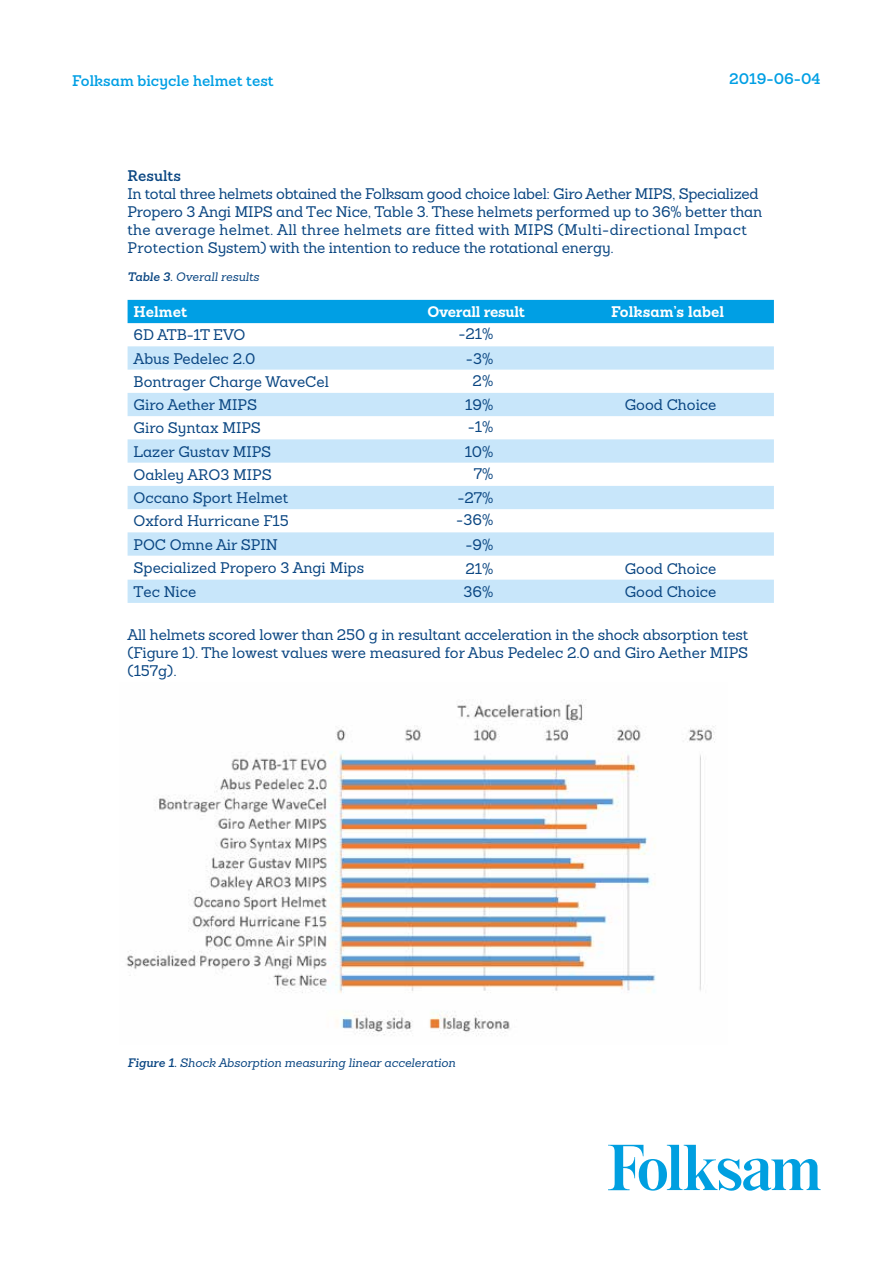
<style>
.page{position:relative;width:893px;height:1263px;background:#fff}
.page>*{position:absolute;margin:0;border:0;box-sizing:border-box;transform-origin:0 0}
.t1{font:500 15px/18px "Sanchez Folksam";color:#0a4682}
.t2{font:600 15px "Sanchez Folksam";color:#009fe4}
.t3{font:700 15px "Sanchez Folksam";color:#fff}
.t4{font:700 15px "Sanchez Folksam";letter-spacing:-.02em;color:#fff}
.t5{font:600 15px "Sanchez Folksam";color:#0a4682}
.t6{font:italic 500 12px "Sanchez Folksam";color:#0a4682}
.s1{font-weight:600}
</style>
<div class="page">
<svg style="left:608px;top:1145px;width:213px;height:46px"></svg>
<div style="left:128px;top:300px;width:646px;height:23px;background:#009fe4"></div>
<svg style="left:128px;top:346px;width:646px;height:257px;fill:#c8e6fa"></svg>
<img style="left:126px;top:699px;width:590px;height:337px">
<p class="t2" style="left:72px;top:70px;width:203px">Folksam bicycle helmet test</p>
<p class="t2" style="left:729px;top:68px;width:93px">2019-06-04</p>
<p class="t5" style="left:128px;top:166px;width:55px">Results</p>
<p class="t1" style="left:128px;top:185px;width:636px">In total three helmets obtained the Folksam good choice label: Giro Aether MIPS, Specialized Propero 3 Angi MIPS and Tec Nice, Table 3. These helmets performed up to 36% better than the average helmet. All three helmets are fitted with MIPS (Multi-directional Impact Protection System) with the intention to reduce the rotational energy.</p>
<p class="t6" style="left:128px;top:269px;width:133px"><span class="s1">Table 3.</span> Overall results</p>
<p class="t3" style="left:134px;top:301px;width:55px">Helmet</p>
<p class="t4" style="left:428px;top:301px;width:99px">Overall result</p>
<p class="t3" style="left:611px;top:301px;width:115px">Folksam’s label</p>
<p class="t1" style="left:134px;top:326px;width:113px">6D ATB-1T EVO</p>
<p class="t1" style="left:458px;top:325px;width:36px">-21%</p>
<p class="t1" style="left:134px;top:349px;width:123px">Abus Pedelec 2.0</p>
<p class="t1" style="left:466px;top:349px;width:29px">-3%</p>
<p class="t1" style="left:134px;top:372px;width:197px">Bontrager Charge WaveCel</p>
<p class="t1" style="left:473px;top:371px;width:22px">2%</p>
<p class="t1" style="left:134px;top:396px;width:125px">Giro Aether MIPS</p>
<p class="t1" style="left:465px;top:396px;width:29px">19%</p>
<p class="t1" style="left:625px;top:396px;width:93px">Good Choice</p>
<p class="t1" style="left:134px;top:419px;width:129px">Giro Syntax MIPS</p>
<p class="t1" style="left:468px;top:418px;width:27px">-1%</p>
<p class="t1" style="left:134px;top:442px;width:139px">Lazer Gustav MIPS</p>
<p class="t1" style="left:465px;top:442px;width:30px">10%</p>
<p class="t1" style="left:134px;top:465px;width:140px">Oakley ARO3 MIPS</p>
<p class="t1" style="left:474px;top:464px;width:21px">7%</p>
<p class="t1" style="left:134px;top:489px;width:156px">Occano Sport Helmet</p>
<p class="t1" style="left:457px;top:489px;width:37px">-27%</p>
<p class="t1" style="left:134px;top:512px;width:157px">Oxford Hurricane F15</p>
<p class="t1" style="left:456px;top:511px;width:39px">-36%</p>
<p class="t1" style="left:134px;top:535px;width:146px">POC Omne Air SPIN</p>
<p class="t1" style="left:465px;top:535px;width:29px">-9%</p>
<p class="t1" style="left:134px;top:558px;width:232px">Specialized Propero 3 Angi Mips</p>
<p class="t1" style="left:465px;top:559px;width:29px">21%</p>
<p class="t1" style="left:625px;top:559px;width:93px">Good Choice</p>
<p class="t1" style="left:134px;top:582px;width:64px">Tec Nice</p>
<p class="t1" style="left:463px;top:582px;width:31px">36%</p>
<p class="t1" style="left:625px;top:582px;width:93px">Good Choice</p>
<p class="t1" style="left:128px;top:626px;width:622px;text-align:justify">All helmets scored lower than 250 g in resultant acceleration in the shock absorption test (Figure 1). The lowest values were measured for Abus Pedelec 2.0 and Giro Aether MIPS (157g).</p>
<p class="t6" style="left:128px;top:1055px;width:329px"><span class="s1">Figure 1.</span> Shock Absorption measuring linear acceleration</p>
</div>
